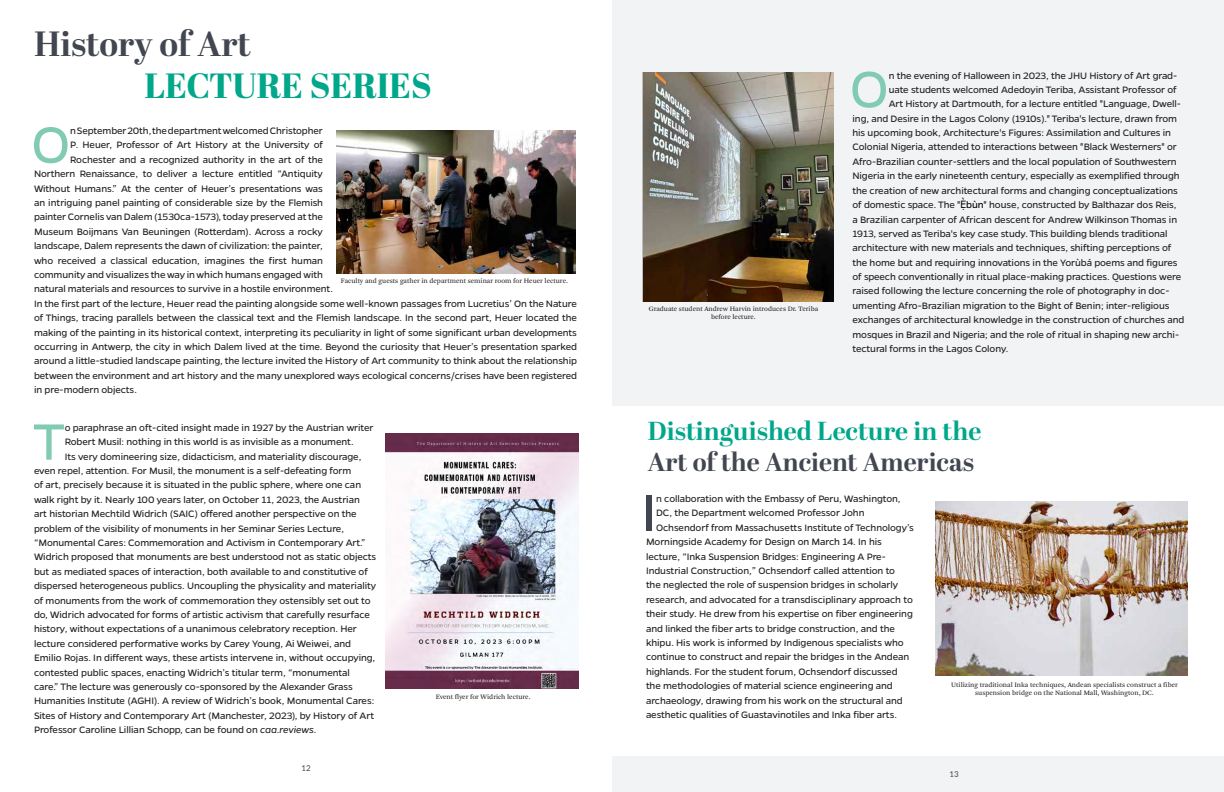
<style>
.page{position:relative;width:1224px;height:792px;background:#fff}
.page>*{position:absolute;margin:0;border:0;box-sizing:border-box;transform-origin:0 0}
.t1{font:57.7px "Gentona";color:#80cbb2}
.t2{font:57.7px "Gentona";color:#414650}
.t3{font:800 35px/42px "Abril Display";color:#00a78b}
.t4{font:700 26px/31.2px "Abril Display";color:#00a78b}
.t5{font:10.5px/14.4px "Gentona";letter-spacing:-.01em;color:#231f20;text-align:right}
.t6{font:10px "Tahoma";color:#000}
.t7{font:8px "Lato";color:#414650}
.t8{font:7px/8.4px "Arnhem Pro Blond";color:#231f20;text-align:center}
.s1{font-weight:700;color:#414650}
.s2{font-style:italic}
.s3{font-family:"Tahoma";font-size:10px;color:#000}
.s4{color:#000}
.s5{color:#414650}
</style>
<div class="page">
<div style="left:612px;top:0;width:612px;height:792px;background:#f2f3f4"></div>
<div style="left:612px;top:407px;width:612px;height:349px;background:#fff"></div>
<img style="left:336px;top:130px;width:239px;height:144px">
<img style="left:386px;top:433px;width:192px;height:256px">
<img style="left:643px;top:72px;width:190px;height:229px">
<img style="left:936px;top:501px;width:252px;height:174px">
<h1 class="t3" style="left:144px;top:25px;width:289px;text-indent:-110px"><span class="s1">History of Art<br></span>LECTURE SERIES</h1>
<p class="t5" style="left:34px;top:123px;width:291px">n September 20th, the department welcomed Christopher<br>P. Heuer, Professor of Art History at the University of Rochester and a recognized authority in the art of the Northern Renaissance, to deliver a lecture entitled “Antiquity Without Humans.” At the center of Heuer’s presentations was an intriguing panel painting of considerable size by the Flemish painter Cornelis van Dalem (1530ca-1573), today preserved at the Museum Boijmans Van Beuningen (Rotterdam). Across a rocky landscape, Dalem represents the dawn of civilization: the painter, who received a classical education, imagines the first human community and visualizes the way in which humans engaged with</p>
<p class="t5" style="left:34px;top:282px;width:545px;text-align:left">natural materials and resources to survive in a hostile environment.<br>In the first part of the lecture, Heuer read the painting alongside some well-known passages from Lucretius’ On the Nature of Things, tracing parallels between the classical text and the Flemish landscape. In the second part, Heuer located the making of the painting in its historical context, interpreting its peculiarity in light of some significant urban developments occurring in Antwerp, the city in which Dalem lived at the time. Beyond the curiosity that Heuer’s presentation sparked around a little-studied landscape painting, the lecture invited the History of Art community to think about the relationship between the environment and art history and the many unexplored ways ecological concerns/crises have been registered in pre-modern objects.</p>
<h1 class="t1" style="left:31px;top:112px;width:40px">O</h1>
<p class="t8" style="left:341px;top:277px;width:229px">Faculty and guests gather in department seminar room for Heuer lecture.</p>
<p class="t5" style="left:65px;top:420px;width:310px">o paraphrase an oft-cited insight made in 1927 by the Austrian writer</p>
<p class="t5" style="left:65px;top:435px;width:290px">Robert Musil: nothing in this world is as invisible as a monument.</p>
<p class="t5" style="left:65px;top:449px;width:298px">Its very domineering size, didacticism, and materiality discourage,</p>
<p class="t5" style="left:34px;top:464px;width:319px">even repel, attention. For Musil, the monument is a self-defeating form</p>
<p class="t5" style="left:34px;top:478px;width:329px">of art, precisely because it is situated in the public sphere, where one can</p>
<p class="t5" style="left:34px;top:492px;width:327px">walk right by it. Nearly 100 years later, on October 11, 2023, the Austrian</p>
<p class="t5" style="left:34px;top:507px;width:324px">art historian Mechtild Widrich (SAIC) offered another perspective on the</p>
<p class="t5" style="left:34px;top:521px;width:312px">problem of the visibility of monuments in her Seminar Series Lecture,</p>
<p class="t5" style="left:34px;top:536px;width:333px">“Monumental Cares: Commemoration and Activism in Contemporary Art.”</p>
<p class="t5" style="left:34px;top:550px;width:344px">Widrich proposed that monuments are best understood not as static objects</p>
<p class="t5" style="left:34px;top:564px;width:335px">but as mediated spaces of interaction, both available to and constitutive of</p>
<p class="t5" style="left:34px;top:579px;width:344px">dispersed heterogeneous publics. Uncoupling the physicality and materiality</p>
<p class="t5" style="left:34px;top:593px;width:338px">of monuments from the work of commemoration they ostensibly set out to</p>
<p class="t5" style="left:34px;top:607px;width:337px">do, Widrich advocated for forms of artistic activism that carefully resurface</p>
<p class="t5" style="left:34px;top:622px;width:324px">history, without expectations of a unanimous celebratory reception. Her</p>
<p class="t5" style="left:34px;top:636px;width:319px">lecture considered performative works by Carey Young, Ai Weiwei, and</p>
<p class="t5" style="left:34px;top:651px;width:343px">Emilio Rojas. In different ways, these artists intervene in, without occupying,</p>
<p class="t5" style="left:34px;top:665px;width:317px">contested public spaces, enacting Widrich’s titular term, “monumental</p>
<p class="t5" style="left:34px;top:679px;width:320px">care.” The lecture was generously co-sponsored by the Alexander Grass</p>
<p class="t5" style="left:34px;top:694px;width:342px">Humanities Institute (AGHI). A review of Widrich’s book, Monumental Cares:</p>
<p class="t5" style="left:34px;top:708px;width:342px">Sites of History and Contemporary Art (Manchester, 2023), by History of Art</p>
<p class="t5" style="left:34px;top:723px;width:284px">Professor Caroline Lillian Schopp, can be found on <span class="s2">caa.reviews</span>.</p>
<h1 class="t1" style="left:33px;top:409px;width:33px">T</h1>
<p class="t7" style="left:301px;top:762px;width:11px">12</p>
<p class="t8" style="left:436px;top:693px;width:96px">Event flyer for Widrich lecture.</p>
<p class="t8" style="left:649px;top:304px;width:171px">Graduate student Andrew Harvin introduces Dr. Teriba before lecture.</p>
<h1 class="t1" style="left:850px;top:57px;width:40px">O</h1>
<p class="t5" style="left:889px;top:68px;width:290px">n the evening of Halloween in 2023, the JHU History of Art grad-</p>
<p class="t5" style="left:889px;top:82px;width:290px">uate students welcomed Adedoyin Teriba, Assistant Professor of</p>
<p class="t5" style="left:889px;top:97px;width:294px">Art History at Dartmouth, for a lecture entitled "Language, Dwell-</p>
<p class="t5" style="left:852px;top:111px;width:326px">ing, and Desire in the Lagos Colony (1910s)." Teriba's lecture, drawn from</p>
<p class="t5" style="left:852px;top:126px;width:320px">his upcoming book, Architecture's Figures: Assimilation and Cultures in</p>
<p class="t5" style="left:852px;top:140px;width:326px">Colonial Nigeria, attended to interactions between "Black Westerners" or</p>
<p class="t5" style="left:852px;top:154px;width:326px">Afro-Brazilian counter-settlers and the local population of Southwestern</p>
<p class="t5" style="left:852px;top:169px;width:329px">Nigeria in the early nineteenth century, especially as exemplified through</p>
<p class="t5" style="left:852px;top:183px;width:327px">the creation of new architectural forms and changing conceptualizations</p>
<p class="t5" style="left:852px;top:198px;width:326px">of domestic space. The "<span class="s3">Ẹ</span><span class="s4">bùn</span>" house, constructed by Balthazar dos Reis,</p>
<p class="t5" style="left:852px;top:212px;width:326px">a Brazilian carpenter of African descent for Andrew Wilkinson Thomas in</p>
<p class="t5" style="left:852px;top:226px;width:317px">1913, served as Teriba's key case study. This building blends traditional</p>
<p class="t5" style="left:852px;top:241px;width:320px">architecture with new materials and techniques, shifting perceptions of</p>
<p class="t5" style="left:852px;top:255px;width:327px">the home but and requiring innovations in the Yorùbá poems and figures</p>
<p class="t5" style="left:852px;top:270px;width:330px">of speech conventionally in ritual place-making practices. Questions were</p>
<p class="t5" style="left:852px;top:284px;width:319px">raised following the lecture concerning the role of photography in doc-</p>
<p class="t5" style="left:852px;top:298px;width:319px">umenting Afro-Brazilian migration to the Bight of Benin; inter-religious</p>
<p class="t5" style="left:852px;top:313px;width:333px">exchanges of architectural knowledge in the construction of churches and</p>
<p class="t5" style="left:852px;top:327px;width:328px">mosques in Brazil and Nigeria; and the role of ritual in shaping new archi-</p>
<p class="t5" style="left:852px;top:342px;width:157px">tectural forms in the Lagos Colony.</p>
<p class="t6" style="left:966px;top:196px;width:5px">̀</p>
<p class="t4" style="left:648px;top:417px;width:335px">Distinguished Lecture in the<br><span class="s5">Art of the Ancient Americas</span></p>
<p class="t5" style="left:656px;top:491px;width:246px">n collaboration with the Embassy of Peru, Washington,</p>
<p class="t5" style="left:656px;top:506px;width:210px">DC, the Department welcomed Professor John</p>
<p class="t5" style="left:656px;top:520px;width:259px">Ochsendorf from Massachusetts Institute of Technology’s</p>
<p class="t5" style="left:646px;top:535px;width:237px">Morningside Academy for Design on March 14. In his</p>
<p class="t5" style="left:646px;top:549px;width:241px">lecture, “Inka Suspension Bridges: Engineering A Pre-</p>
<p class="t5" style="left:646px;top:563px;width:251px">Industrial Construction,” Ochsendorf called attention to</p>
<p class="t5" style="left:646px;top:578px;width:254px">the neglected the role of suspension bridges in scholarly</p>
<p class="t5" style="left:646px;top:592px;width:268px">research, and advocated for a transdisciplinary approach to</p>
<p class="t5" style="left:646px;top:607px;width:268px">their study. He drew from his expertise on fiber engineering</p>
<p class="t5" style="left:646px;top:621px;width:250px">and linked the fiber arts to bridge construction, and the</p>
<p class="t5" style="left:646px;top:635px;width:259px">khipu. His work is informed by Indigenous specialists who</p>
<p class="t5" style="left:646px;top:650px;width:265px">continue to construct and repair the bridges in the Andean</p>
<p class="t5" style="left:646px;top:664px;width:253px">highlands. For the student forum, Ochsendorf discussed</p>
<p class="t5" style="left:646px;top:679px;width:248px">the methodologies of material science engineering and</p>
<p class="t5" style="left:646px;top:693px;width:258px">archaeology, drawing from his work on the structural and</p>
<p class="t5" style="left:646px;top:707px;width:252px">aesthetic qualities of Guastavinotiles and Inka fiber arts.</p>
<h1 class="t2" style="left:641px;top:480px;width:17px">I</h1>
<p class="t8" style="left:951px;top:680px;width:228px">Utilizing traditional Inka techniques, Andean specialists construct a fiber suspension bridge on the National Mall, Washington, DC.</p>
<p class="t7" style="left:949px;top:769px;width:11px">13</p>
</div>
